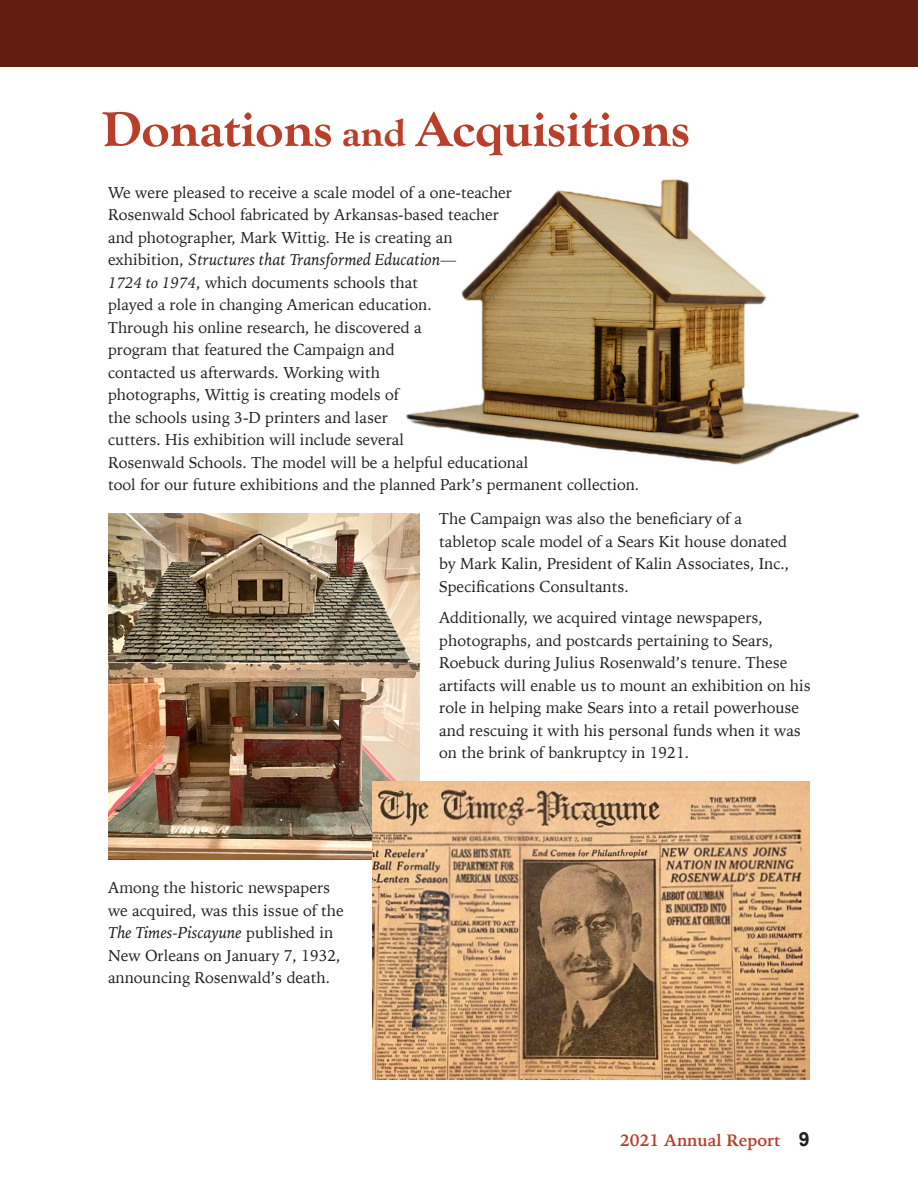
<style>
.page{position:relative;width:918px;height:1188px;background:#fff}
.page>*{position:absolute;margin:0;border:0;box-sizing:border-box;transform-origin:0 0}
.t1{font:700 expanded 51px "Goudy Old Sty";color:#b93f2a}
.t2{font:italic 16.5px "Iowan Old Style";color:#231f20}
.t3{font:700 16.5px "Iowan Old Style";color:#b93f2a}
.t4{font:15.75px/22.5px "Iowan Old Style";color:#231f20}
.s1{font-size:39px}
.s2{font-style:normal;font-size:15.75px}
.s3{font-style:italic}
.s4{font-family:"Arial";font-size:19.5px;color:#231f20}
</style>
<div class="page">
<img style="left:406px;top:179px;width:454px;height:286px">
<img style="left:108px;top:514px;width:311px;height:346px">
<img style="left:372px;top:781px;width:438px;height:299px">
<hr style="left:0;top:0;width:1px;height:66px;background:#631d11">
<div style="left:1px;top:0;width:917px;height:66px;background:#631d11"></div>
<p class="t1" style="left:102px;top:101px;width:590px">Donations <span class="s1">and</span> Acquisitions</p>
<p class="t4" style="left:108px;top:180px;width:405px">We were pleased to receive a scale model of a one-teacher</p>
<p class="t4" style="left:108px;top:203px;width:392px">Rosenwald School fabricated by Arkansas-based teacher</p>
<p class="t4" style="left:108px;top:225px;width:346px">and photographer, Mark Wittig. He is creating an</p>
<p class="t2" style="left:108px;top:245px;width:350px"><span class="s2">exhibition,</span> Structures that Transformed Education<span class="s2">—</span></p>
<p class="t4" style="left:108px;top:270px;width:311px"><span class="s3">1724 to 1974</span>, which documents schools that</p>
<p class="t4" style="left:108px;top:293px;width:325px">played a role in changing American education.</p>
<p class="t4" style="left:108px;top:315px;width:315px">Through his online research, he discovered a</p>
<p class="t4" style="left:108px;top:338px;width:288px">program that featured the Campaign and</p>
<p class="t4" style="left:108px;top:360px;width:273px">contacted us afterwards. Working with</p>
<p class="t4" style="left:108px;top:383px;width:292px">photographs, Wittig is creating models of</p>
<p class="t4" style="left:108px;top:405px;width:281px">the schools using 3-D printers and laser</p>
<p class="t4" style="left:108px;top:428px;width:297px">cutters. His exhibition will include several</p>
<p class="t4" style="left:108px;top:450px;width:422px">Rosenwald Schools. The model will be a helpful educational</p>
<p class="t4" style="left:108px;top:473px;width:533px">tool for our future exhibitions and the planned Park’s permanent collection.</p>
<p class="t4" style="left:439px;top:507px;width:351px">The Campaign was also the beneficiary of a tabletop scale model of a Sears Kit house donated by Mark Kalin, President of Kalin Associates, Inc., Specifications Consultants.</p>
<p class="t4" style="left:439px;top:606px;width:373px">Additionally, we acquired vintage newspapers, photographs, and postcards pertaining to Sears, Roebuck during Julius Rosenwald’s tenure. These artifacts will enable us to mount an exhibition on his role in helping make Sears into a retail powerhouse and rescuing it with his personal funds when it was on the brink of bankruptcy in 1921.</p>
<p class="t4" style="left:108px;top:876px;width:237px">Among the historic newspapers we acquired, was this issue of the</p>
<p class="t2" style="left:108px;top:918px;width:227px">The Times-Piscayune <span class="s2">published in</span></p>
<p class="t4" style="left:108px;top:943px;width:234px">New Orleans on January 7, 1932, announcing Rosenwald’s death.</p>
<p class="t3" style="left:620px;top:1125px;width:191px">2021 Annual Report <span class="s4">9</span></p>
</div>
